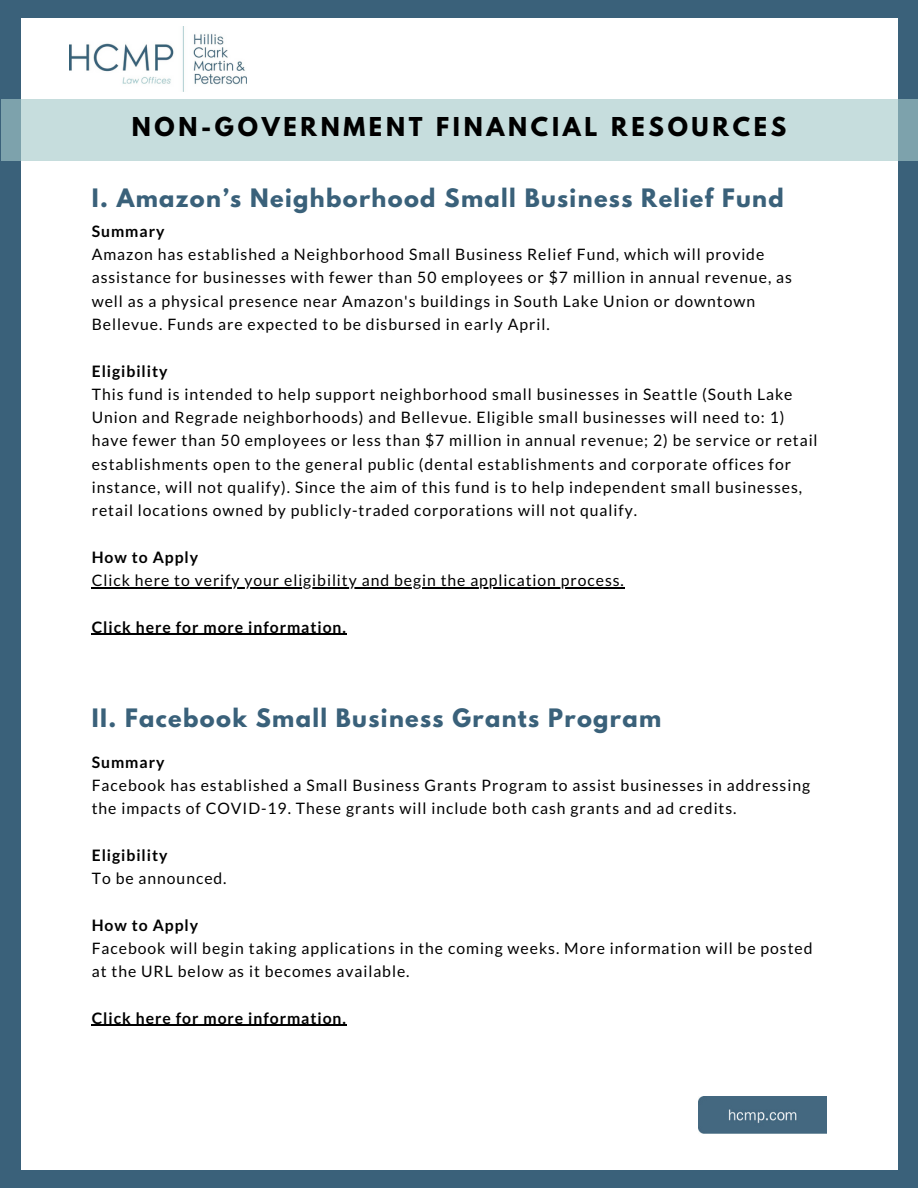
<style>
.page{position:relative;width:918px;height:1188px;background:#3a617a}
.page>*{position:absolute;margin:0;border:0;box-sizing:border-box;transform-origin:0 0}
.t1{font:700 23.1px "League Spartan";letter-spacing:.16em;color:#000}
.t2{font:700 22.5px "League Spartan";letter-spacing:.06em;color:#3a617a}
.t3{font:15.75px/23.2px "Lato";letter-spacing:.06em;color:#000}
.t4{font:700 15.75px "Lato";letter-spacing:.06em;color:#000}
</style>
<div class="page">
<div style="left:21px;top:18px;width:876px;height:1152px;background:#fff"></div>
<div style="left:1px;top:99px;width:917px;height:62px;background:#c6dddd"></div>
<hr style="left:92px;top:587px;width:533px;height:1px;background:#000">
<hr style="left:92px;top:634px;width:255px;height:1px;background:#000">
<img style="left:699px;top:1096px;width:127px;height:37px">
<img style="left:69px;top:26px;width:178px;height:66px">
<hr style="left:92px;top:1025px;width:255px;height:1px;background:#000">
<h1 class="t1" style="left:132px;top:115px;width:656px">NON-GOVERNMENT FINANCIAL RESOURCES</h1>
<h2 class="t2" style="left:92px;top:186px;width:694px">I. Amazon’s Neighborhood Small Business Relief Fund</h2>
<p class="t4" style="left:92px;top:221px;width:74px">Summary</p>
<p class="t3" style="left:92px;top:242px;width:702px">Amazon has established a Neighborhood Small Business Relief Fund, which will provide assistance for businesses with fewer than 50 employees or $7 million in annual revenue, as well as a physical presence near Amazon's buildings in South Lake Union or downtown Bellevue. Funds are expected to be disbursed in early April.</p>
<p class="t4" style="left:92px;top:361px;width:77px">Eligibility</p>
<p class="t3" style="left:92px;top:382px;width:727px">This fund is intended to help support neighborhood small businesses in Seattle (South Lake Union and Regrade neighborhoods) and Bellevue. Eligible small businesses will need to: 1) have fewer than 50 employees or less than $7 million in annual revenue; 2) be service or retail establishments open to the general public (dental establishments and corporate offices for instance, will not qualify). Since the aim of this fund is to help independent small businesses, retail locations owned by publicly-traded corporations will not qualify.</p>
<p class="t4" style="left:92px;top:547px;width:108px">How to Apply</p>
<p class="t3" style="left:92px;top:568px;width:534px">Click here to verify your eligibility and begin the application process.</p>
<p class="t4" style="left:92px;top:617px;width:256px">Click here for more information.</p>
<h2 class="t2" style="left:92px;top:707px;width:571px">II. Facebook Small Business Grants Program</h2>
<p class="t4" style="left:92px;top:752px;width:74px">Summary</p>
<p class="t3" style="left:92px;top:773px;width:720px">Facebook has established a Small Business Grants Program to assist businesses in addressing the impacts of COVID-19. These grants will include both cash grants and ad credits.</p>
<p class="t4" style="left:92px;top:845px;width:77px">Eligibility</p>
<p class="t3" style="left:92px;top:866px;width:136px">To be announced.</p>
<p class="t4" style="left:92px;top:915px;width:108px">How to Apply</p>
<p class="t3" style="left:92px;top:936px;width:722px">Facebook will begin taking applications in the coming weeks. More information will be posted at the URL below as it becomes available.</p>
<p class="t4" style="left:92px;top:1008px;width:256px">Click here for more information.</p>
</div>
